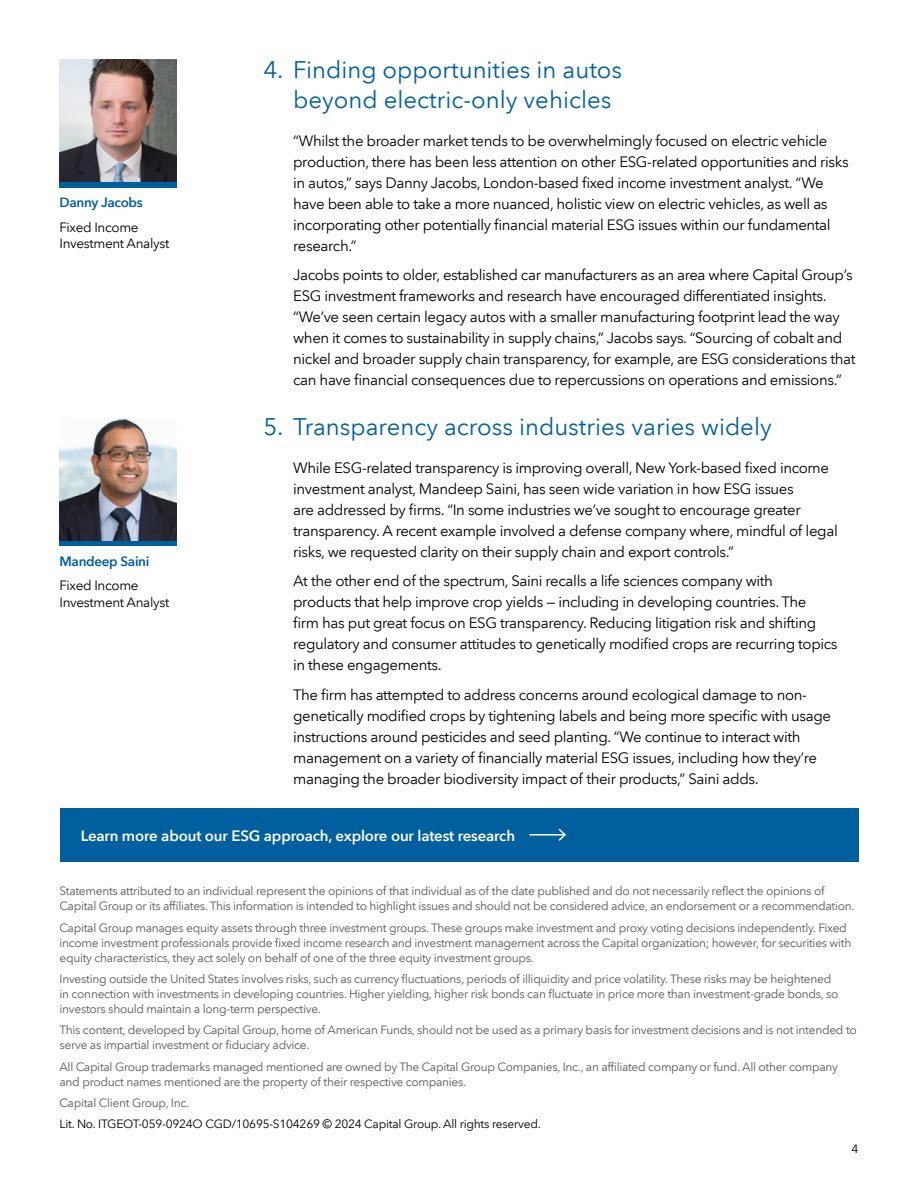
<style>
.page{position:relative;width:918px;height:1188px;background:#fff}
.page>*{position:absolute;margin:0;border:0;box-sizing:border-box;transform-origin:0 0}
.Heading_H4{font:24px/30px "Avenir Next LT Com";color:#005f9e}
.Body_Copy{font:15px/21px "Avenir Next LT Com";letter-spacing:-.025em;color:#000}
.Notes_Heading{font:600 15px "Avenir Next LT Com";letter-spacing:-.01em;color:#fff}
.Body_Copy-2{font:13.5px/16.2px "Avenir Next LT Com";letter-spacing:-.025em;color:#000}
.Body_Copy-3{font:600 13.5px "Avenir Next LT Com";letter-spacing:-.025em;color:#005f9e}
.Footnote{font:12px/15px "Avenir Next LT Com";letter-spacing:-.025em;color:#58595b}
.Footnote-2{font:12px "Avenir Next LT Com";letter-spacing:-.02em;color:#000}
</style>
<div class="page">
<div style="left:60px;top:182px;width:117px;height:5px;background:#005f9e"></div>
<img style="left:60px;top:60px;width:117px;height:122px">
<div style="left:60px;top:541px;width:117px;height:5px;background:#005f9e"></div>
<img style="left:60px;top:418px;width:117px;height:123px">
<div style="left:60px;top:808px;width:798px;height:54px;background:#005f9e"></div>
<hr style="left:530px;top:834px;width:35px;height:2px;background:#fff">
<svg style="left:557px;top:828px;width:9px;height:13px"></svg>
<p class="Body_Copy-3" style="left:60px;top:194px;width:85px">Danny Jacobs</p>
<p class="Body_Copy-2" style="left:60px;top:219px;width:111px">Fixed Income<br>Investment Analyst</p>
<p class="Body_Copy-3" style="left:60px;top:553px;width:91px">Mandeep Saini</p>
<p class="Body_Copy-2" style="left:60px;top:578px;width:111px">Fixed Income<br>Investment Analyst</p>
<h4 class="Heading_H4" style="left:293px;top:54px;width:331px;text-indent:-30px">4. Finding opportunities in autos beyond electric-only vehicles</h4>
<p class="Body_Copy" style="left:293px;top:130px;width:557px">“Whilst the broader market tends to be overwhelmingly focused on electric vehicle production, there has been less attention on other ESG-related opportunities and risks in autos,” says Danny Jacobs, London-based fixed income investment analyst. “We have been able to take a more nuanced, holistic view on electric vehicles, as well as incorporating other potentially financial material ESG issues within our fundamental research.”</p>
<p class="Body_Copy" style="left:293px;top:264px;width:564px">Jacobs points to older, established car manufacturers as an area where Capital Group’s ESG investment frameworks and research have encouraged differentiated insights. “We’ve seen certain legacy autos with a smaller manufacturing footprint lead the way when it comes to sustainability in supply chains,” Jacobs says. “Sourcing of cobalt and nickel and broader supply chain transparency, for example, are ESG considerations that can have financial consequences due to repercussions on operations and emissions.”</p>
<h4 class="Heading_H4" style="left:263px;top:411px;width:510px">5. Transparency across industries varies widely</h4>
<p class="Body_Copy" style="left:293px;top:457px;width:546px">While ESG-related transparency is improving overall, New York-based fixed income investment analyst, Mandeep Saini, has seen wide variation in how ESG issues<br>are addressed by firms. “In some industries we’ve sought to encourage greater transparency. A recent example involved a defense company where, mindful of legal risks, we requested clarity on their supply chain and export controls.”</p>
<p class="Body_Copy" style="left:293px;top:571px;width:546px">At the other end of the spectrum, Saini recalls a life sciences company with<br>products that help improve crop yields — including in developing countries. The<br>firm has put great focus on ESG transparency. Reducing litigation risk and shifting regulatory and consumer attitudes to genetically modified crops are recurring topics in these engagements.</p>
<p class="Body_Copy" style="left:293px;top:684px;width:539px">The firm has attempted to address concerns around ecological damage to non&shy;genetically modified crops by tightening labels and being more specific with usage instructions around pesticides and seed planting. “We continue to interact with management on a variety of financially material ESG issues, including how they’re managing the broader biodiversity impact of their products,” Saini adds.</p>
<h5 class="Notes_Heading" style="left:81px;top:827px;width:436px">Learn more about our ESG approach, explore our latest research</h5>
<p class="Footnote" style="left:60px;top:884px;width:797px">Statements attributed to an individual represent the opinions of that individual as of the date published and do not necessarily reflect the opinions of<br>Capital Group or its affiliates. This information is intended to highlight issues and should not be considered advice, an endorsement or a recommendation.</p>
<p class="Footnote" style="left:60px;top:920px;width:793px">Capital Group manages equity assets through three investment groups. These groups make investment and proxy voting decisions independently. Fixed income investment professionals provide fixed income research and investment management across the Capital organization; however, for securities with equity characteristics, they act solely on behalf of one of the three equity investment groups.</p>
<p class="Footnote" style="left:60px;top:971px;width:780px">Investing outside the United States involves risks, such as currency fluctuations, periods of illiquidity and price volatility. These risks may be heightened in connection with investments in developing countries. Higher yielding, higher risk bonds can fluctuate in price more than investment-grade bonds, so investors should maintain a long-term perspective.</p>
<p class="Footnote" style="left:60px;top:1023px;width:799px">This content, developed by Capital Group, home of American Funds, should not be used as a primary basis for investment decisions and is not intended to serve as impartial investment or fiduciary advice.</p>
<p class="Footnote" style="left:60px;top:1059px;width:780px">All Capital Group trademarks managed mentioned are owned by The Capital Group Companies, Inc., an affiliated company or fund. All other company and product names mentioned are the property of their respective companies.</p>
<p class="Footnote" style="left:60px;top:1095px;width:131px">Capital Client Group, Inc.</p>
<p class="Footnote-2" style="left:60px;top:1117px;width:483px">Lit. No. ITGEOT-059-0924O CGD/10695-S104269 © 2024 Capital Group. All rights reserved.</p>
<p class="Footnote-2" style="left:852px;top:1141px;width:8px">4</p>
</div>
